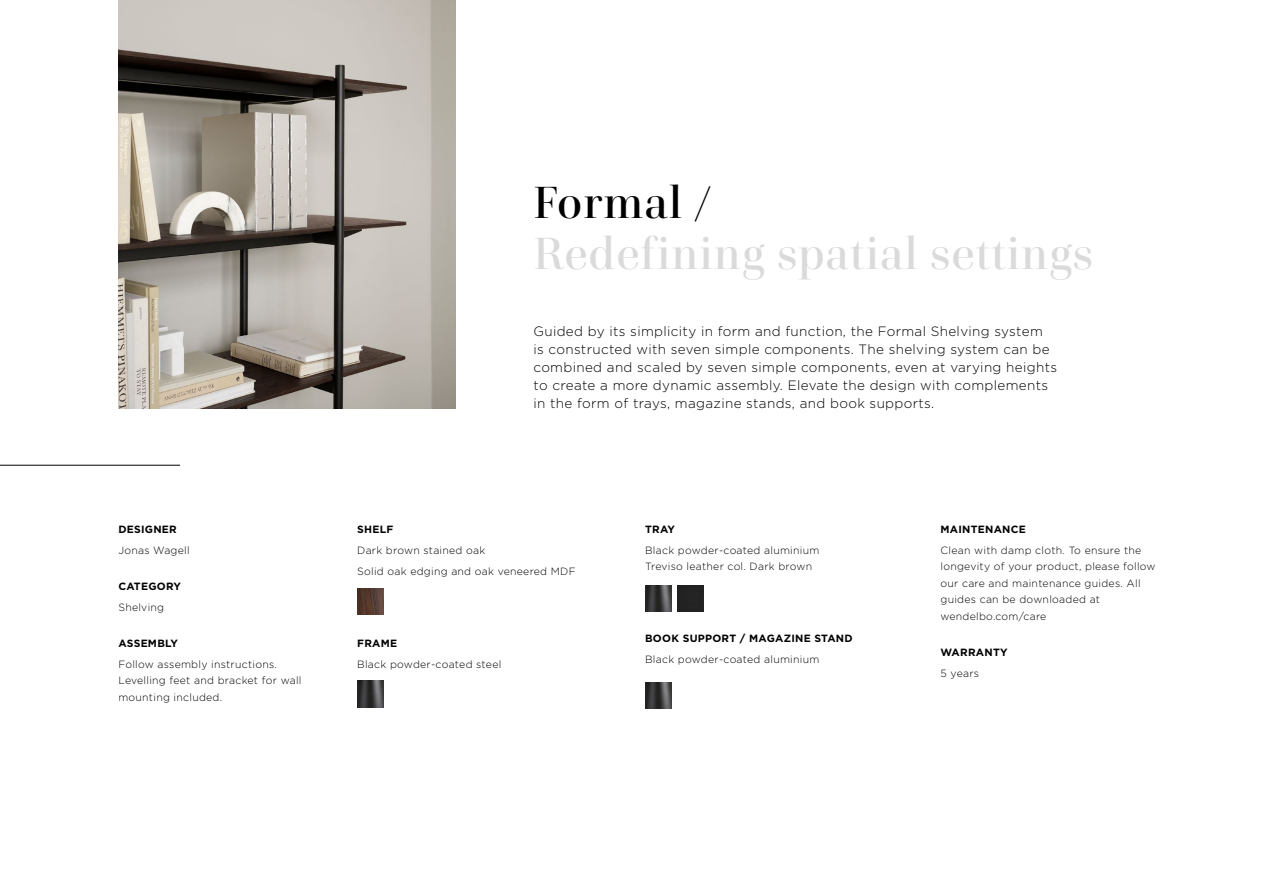
<style>
.page{position:relative;width:1263px;height:893px;background:#fff}
.page>*{position:absolute;margin:0;border:0;box-sizing:border-box;transform-origin:0 0}
.t1{font:500 45px "Cardillac";letter-spacing:.025em;color:#dadada}
.t2{font:500 45px "Cardillac";letter-spacing:.02em;color:#000}
.t3{font:300 13.5px/18px "Gotham";letter-spacing:.025em;color:#000}
.t4{font:300 10.5px/16.5px "Gotham";letter-spacing:.025em;color:#000}
.t5{font:700 10.5px "Gotham";letter-spacing:.025em;color:#000}
</style>
<div class="page">
<img style="left:118px;top:0;width:338px;height:408px">
<hr style="left:0;top:465px;width:180px;height:1px;background:#000">
<img style="left:357px;top:588px;width:27px;height:26px">
<img style="left:357px;top:681px;width:27px;height:26px">
<img style="left:677px;top:585px;width:26px;height:27px">
<img style="left:645px;top:682px;width:26px;height:26px">
<img style="left:645px;top:585px;width:27px;height:27px">
<p class="t5" style="left:118px;top:523px;width:60px">DESIGNER</p>
<p class="t4" style="left:118px;top:542px;width:73px">Jonas Wagell</p>
<p class="t5" style="left:118px;top:580px;width:64px">CATEGORY</p>
<p class="t4" style="left:118px;top:599px;width:47px">Shelving</p>
<p class="t5" style="left:118px;top:637px;width:61px">ASSEMBLY</p>
<p class="t4" style="left:118px;top:656px;width:185px">Follow assembly instructions.<br>Levelling feet and bracket for wall mounting included.</p>
<h1 class="t2" style="left:533px;top:173px;width:180px">Formal /</h1>
<h1 class="t1" style="left:533px;top:224px;width:561px">Redefining spatial settings</h1>
<p class="t3" style="left:533px;top:322px;width:525px">Guided by its simplicity in form and function, the Formal Shelving system<br>is constructed with seven simple components. The shelving system can be combined and scaled by seven simple components, even at varying heights to create a more dynamic assembly. Elevate the design with complements in the form of trays, magazine stands, and book supports.</p>
<p class="t5" style="left:357px;top:523px;width:38px">SHELF</p>
<p class="t4" style="left:357px;top:539px;width:220px;line-height:21px">Dark brown stained oak<br>Solid oak edging and oak veneered MDF</p>
<p class="t5" style="left:357px;top:637px;width:41px">FRAME</p>
<p class="t4" style="left:357px;top:656px;width:146px">Black powder-coated steel</p>
<p class="t5" style="left:645px;top:523px;width:31px">TRAY</p>
<p class="t4" style="left:645px;top:542px;width:176px">Black powder-coated aluminium<br>Treviso leather col. Dark brown</p>
<p class="t5" style="left:645px;top:632px;width:209px">BOOK SUPPORT / MAGAZINE STAND</p>
<p class="t4" style="left:645px;top:651px;width:176px">Black powder-coated aluminium</p>
<p class="t5" style="left:940px;top:523px;width:87px">MAINTENANCE</p>
<p class="t4" style="left:940px;top:542px;width:217px">Clean with damp cloth. To ensure the longevity of your product, please follow our care and maintenance guides. All guides can be downloaded at wendelbo.com/care</p>
<p class="t5" style="left:940px;top:646px;width:69px">WARRANTY</p>
<p class="t4" style="left:940px;top:665px;width:40px">5 years</p>
</div>
